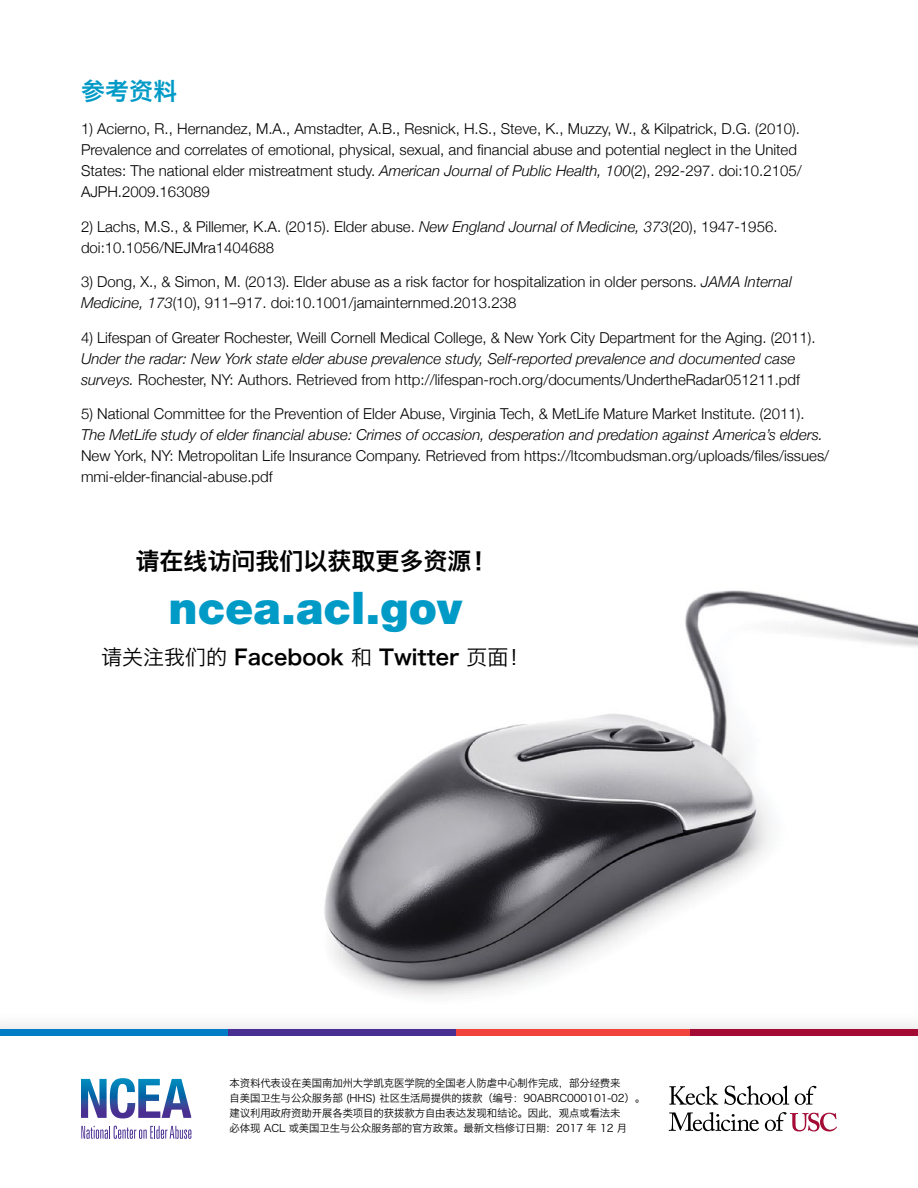
<style>
.page{position:relative;width:918px;height:1188px;background:#fff}
.page>*{position:absolute;margin:0;border:0;box-sizing:border-box;transform-origin:0 0}
.contact_-_chi{font:900 45px "Helvetica Neue LT Std";color:#009ac7}
.body_-_chi{font:24px "Hiragino Sans GB W6";color:#000}
.head_03_-_chi{font:24px "Hiragino Sans GB W6";color:#009ac7}
.body_-_chi-2{font:21px "Hiragino Sans GB W6";color:#000}
.body_-_chi-3{font:300 15px/21px "Helvetica Neue";color:#000}
.footnote_-_chi{font:10.5px/15px "Hiragino Sans GB W3";letter-spacing:-.01em;color:#000}
.s1{font-style:italic}
.s2{font-family:"Hiragino Sans GB W3"}
</style>
<div class="page">
<img style="left:324px;top:590px;width:594px;height:407px">
<div style="left:0;top:1010px;width:918px;height:178px;background:#f9f9f9"></div>
<div style="left:0;top:1033px;width:918px;height:155px;background:#fff"></div>
<svg style="left:81px;top:1126px;width:110px;height:13px"></svg>
<svg style="left:81px;top:1078px;width:110px;height:40px"></svg>
<svg style="left:724px;top:1086px;width:65px;height:19px"></svg>
<svg style="left:669px;top:1086px;width:49px;height:19px"></svg>
<svg style="left:765px;top:1112px;width:72px;height:19px"></svg>
<svg style="left:795px;top:1086px;width:21px;height:19px"></svg>
<svg style="left:669px;top:1112px;width:90px;height:19px"></svg>
<div style="left:685px;top:1029px;width:233px;height:7px;background:#a30b35"></div>
<div style="left:0;top:1029px;width:233px;height:7px;background:#007dc5"></div>
<div style="left:228px;top:1029px;width:234px;height:7px;background:#492f92"></div>
<div style="left:456px;top:1029px;width:234px;height:7px;background:#ef433b"></div>
<p class="head_03_-_chi" style="left:81px;top:75px;width:97px">参考资料</p>
<p class="body_-_chi-3" style="left:81px;top:117px;width:722px">1) Acierno, R., Hernandez, M.A., Amstadter, A.B., Resnick, H.S., Steve, K., Muzzy, W., &amp; Kilpatrick, D.G. (2010).<br>Prevalence and correlates of emotional, physical, sexual, and financial abuse and potential neglect in the United States: The national elder mistreatment study. <span class="s1">American Journal of Public Health, 100</span>(2), 292-297. doi:10.2105/ AJPH.2009.163089</p>
<p class="body_-_chi-3" style="left:81px;top:215px;width:698px">2) Lachs, M.S., &amp; Pillemer, K.A. (2015). Elder abuse. <span class="s1">New England Journal of Medicine, 373</span>(20), 1947-1956. doi:10.1056/NEJMra1404688</p>
<p class="body_-_chi-3" style="left:81px;top:270px;width:712px">3) Dong, X., &amp; Simon, M. (2013). Elder abuse as a risk factor for hospitalization in older persons. <span class="s1">JAMA Internal<br>Medicine, 173</span>(10), 911–917. doi:10.1001/jamainternmed.2013.238</p>
<p class="body_-_chi-3" style="left:81px;top:326px;width:736px">4) Lifespan of Greater Rochester, Weill Cornell Medical College, &amp; New York City Department for the Aging. (2011).<br><span class="s1">Under the radar: New York state elder abuse prevalence study, Self-reported prevalence and documented case surveys.</span> Rochester, NY: Authors. Retrieved from http://lifespan-roch.org/documents/UndertheRadar051211.pdf</p>
<p class="body_-_chi-3" style="left:81px;top:402px;width:750px">5) National Committee for the Prevention of Elder Abuse, Virginia Tech, &amp; MetLife Mature Market Institute. (2011).<br><span class="s1">The MetLife study of elder financial abuse: Crimes of occasion, desperation and predation against America’s elders.<br></span>New York, NY: Metropolitan Life Insurance Company. Retrieved from https://ltcombudsman.org/uploads/files/issues/ mmi-elder-financial-abuse.pdf</p>
<p class="body_-_chi" style="left:135px;top:545px;width:361px">请在线访问我们以获取更多资源！</p>
<p class="contact_-_chi" style="left:169px;top:581px;width:295px">ncea.acl.gov</p>
<p class="body_-_chi-2" style="left:101px;top:643px;width:430px"><span class="s2">请关注我们的</span> Facebook <span class="s2">和</span> Twitter <span class="s2">页面！</span></p>
<p class="footnote_-_chi" style="left:230px;top:1075px;width:417px">本资料代表设在美国南加州大学凯克医学院的全国老人防虐中心制作完成，部分经费来<br>自美国卫生与公众服务部 (HHS) 社区生活局提供的拨款（编号：90ABRC000101-02）。建议利用政府资助开展各类项目的获拨款方自由表达发现和结论。因此，观点或看法未<br>必体现 ACL 或美国卫生与公众服务部的官方政策。最新文档修订日期：2017 年 12 月</p>
</div>
